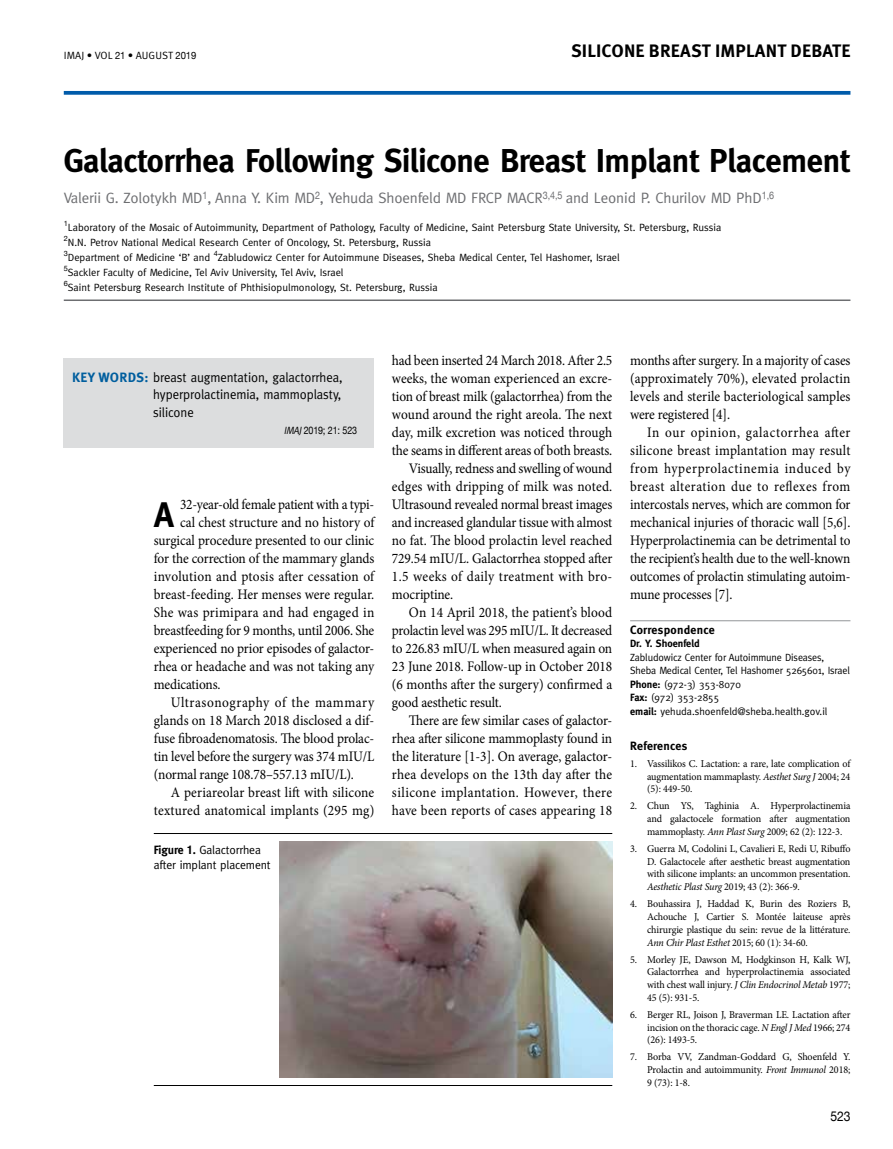
<style>
.page{position:relative;width:893px;height:1149px;background:#fff}
.page>*{position:absolute;margin:0;border:0;box-sizing:border-box;transform-origin:0 0}
.t1{font:700 35.4px "Meta Pro";color:#000}
.t2{font:700 33px "Meta";letter-spacing:-.01em;color:#000}
.t3{font:700 18px "Meta Pro";letter-spacing:.01em;color:#000}
.t4{font:15px "Meta";letter-spacing:-.01em;color:#6d6e71}
.t5{font:14.55px/18px "Minion Pro";letter-spacing:-.005em;color:#000;text-align:justify;scale:.92 1}
.t6{font:14.55px/18px "Minion Pro";letter-spacing:-.005em;color:#000;text-align:justify;scale:.91 1}
.t7{font:14.55px "Minion Pro";letter-spacing:.02em;color:#000;scale:.92 1}
.t8{font:14.55px "Minion Pro";letter-spacing:.015em;color:#000;scale:.92 1}
.t9{font:14.55px "Minion Pro";letter-spacing:.035em;color:#000;scale:.92 1}
.t10{font:14.55px "Minion Pro";letter-spacing:.04em;color:#000;scale:.92 1}
.t11{font:13.5px/17.2px "Meta";letter-spacing:-.005em;color:#000;text-align:justify;scale:.95 1}
.t12{font:13.5px "Helvetica Neue";color:#000;scale:.9 1}
.t13{font:12px/15.3px "Meta";letter-spacing:-.01em;color:#000}
.t14{font:700 12px "Meta";letter-spacing:.02em;color:#000}
.t15{font:10.5px/12.8px "Minion Pro";letter-spacing:-.01em;color:#000;text-align:justify;scale:.96 1}
.t16{font:10.5px/15px "Meta";color:#000}
.t17{font:10.5px/13.5px "Meta";color:#000;scale:.96 1}
.t18{font:10.5px "Meta Pro";letter-spacing:.01em;color:#000}
.t19{font:10.5px "Helvetica Neue";letter-spacing:-.02em;color:#000;scale:.85 1}
.t20{font:700 10.5px "Meta";color:#000}
.s1{font-family:"Helvetica Neue";font-size:10.2px}
.s2{font-family:"Meta Pro";font-weight:700;color:#005e9e}
.s3{font-family:"Meta";font-style:italic}
.s4{font-weight:700}
.s5{font-family:"Helvetica Neue";font-weight:700;font-stretch:condensed}
.s6{font-style:italic}
</style>
<div class="page">
<svg style="left:64px;top:91px;width:786px;height:4px;background:#1166af"></svg>
<hr style="left:630px;top:620px;width:220px;height:1px;background:#939598">
<div style="left:64px;top:358px;width:310px;height:90px;background:#dcddde"></div>
<hr style="left:64px;top:299px;width:786px;height:2px;background:#6d6e71">
<hr style="left:154px;top:833px;width:458px;height:1px;background:#000">
<hr style="left:154px;top:1084px;width:458px;height:1px;background:#000">
<img style="left:279px;top:841px;width:333px;height:235px">
<p class="t18" style="left:64px;top:49px;width:134px">IMAJ • VOL <span class="s1">21</span> • AUGUST <span class="s1">2019</span></p>
<p class="t3" style="left:571px;top:39px;width:281px">SILICONE BREAST IMPLANT DEBATE</p>
<h2 class="t2" style="left:64px;top:142px;width:788px">Galactorrhea Following Silicone Breast Implant Placement</h2>
<p class="t4" style="left:64px;top:189px;width:712px">Valerii G. Zolotykh MD<sup>1</sup>, Anna Y. Kim MD<sup>2</sup>, Yehuda Shoenfeld MD FRCP MACR<sup>3,4,5</sup> and Leonid P. Churilov MD PhD<sup>1,6</sup></p>
<p class="t16" style="left:64px;top:219px;width:659px"><sup>1</sup>Laboratory of the Mosaic of Autoimmunity, Department of Pathology, Faculty of Medicine, Saint Petersburg State University, St. Petersburg, Russia <sup>2</sup>N.N. Petrov National Medical Research Center of Oncology, St. Petersburg, Russia<br><sup>3</sup>Department of Medicine ‘B’ and <sup>4</sup>Zabludowicz Center for Autoimmune Diseases, Sheba Medical Center, Tel Hashomer, Israel<br><sup>5</sup>Sackler Faculty of Medicine, Tel Aviv University, Tel Aviv, Israel<br><sup>6</sup>Saint Petersburg Research Institute of Phthisiopulmonology, St. Petersburg, Russia</p>
<p class="t11" style="left:153px;top:368px;width:201px;text-indent:-81px"><span class="s2">KEY WORDS:</span> breast augmentation, galactorrhea, hyperprolactinemia, mammoplasty, silicone</p>
<p class="t19" style="left:284px;top:424px;width:88px"><span class="s3">IMAJ</span>2019; 21: 523</p>
<h1 class="t1" style="left:154px;top:492px;width:22px">A</h1>
<p class="t5" style="left:180px;top:495px;width:213px">32-year-old female patient with a typi-</p>
<p class="t5" style="left:180px;top:513px;width:213px">cal chest structure and no history of</p>
<p class="t5" style="left:154px;top:531px;width:241px">surgical procedure presented to our clinic</p>
<p class="t5" style="left:154px;top:549px;width:241px">for the correction of the mammary glands</p>
<p class="t8" style="left:154px;top:566px;width:241px">involution and ptosis after cessation of</p>
<p class="t5" style="left:154px;top:585px;width:241px">breast-feeding. Her menses were regular.</p>
<p class="t7" style="left:154px;top:602px;width:241px">She was primipara and had engaged in</p>
<p class="t5" style="left:154px;top:621px;width:241px">breastfeeding for 9 months, until 2006. She</p>
<p class="t5" style="left:154px;top:639px;width:241px">experienced no prior episodes of galactor-</p>
<p class="t5" style="left:154px;top:657px;width:241px">rhea or headache and was not taking any</p>
<p class="t5" style="left:154px;top:675px;width:74px">medications.</p>
<p class="t10" style="left:171px;top:692px;width:223px">Ultrasonography of the mammary</p>
<p class="t5" style="left:154px;top:711px;width:241px">glands on 18 March 2018 disclosed a dif-</p>
<p class="t5" style="left:154px;top:729px;width:241px">fuse fibroadenomatosis. The blood prolac-</p>
<p class="t5" style="left:154px;top:747px;width:241px">tin level before the surgery was 374 mIU/L</p>
<p class="t5" style="left:154px;top:765px;width:219px">(normal range 108.78–557.13 mIU/L).</p>
<p class="t5" style="left:171px;top:783px;width:223px">A periareolar breast lift with silicone</p>
<p class="t7" style="left:154px;top:800px;width:241px">textured anatomical implants (295 mg)</p>
<p class="t13" style="left:154px;top:841px;width:118px"><span class="s4">Figure</span> <span class="s5">1</span><span class="s4">.</span> Galactorrhea after implant placement</p>
<p class="t5" style="left:392px;top:351px;width:241px">had been inserted 24 March 2018. After 2.5</p>
<p class="t5" style="left:392px;top:369px;width:241px">weeks, the woman experienced an excre-</p>
<p class="t5" style="left:392px;top:387px;width:241px">tion of breast milk (galactorrhea) from the</p>
<p class="t5" style="left:392px;top:405px;width:241px">wound around the right areola. The next</p>
<p class="t5" style="left:392px;top:423px;width:241px">day, milk excretion was noticed through</p>
<p class="t5" style="left:392px;top:441px;width:241px">the seams in different areas of both breasts.</p>
<p class="t5" style="left:409px;top:459px;width:222px">Visually, redness and swelling of wound</p>
<p class="t7" style="left:392px;top:476px;width:241px">edges with dripping of milk was noted.</p>
<p class="t5" style="left:392px;top:495px;width:241px">Ultrasound revealed normal breast images</p>
<p class="t5" style="left:392px;top:513px;width:241px">and increased glandular tissue with almost</p>
<p class="t5" style="left:392px;top:531px;width:241px">no fat. The blood prolactin level reached</p>
<p class="t5" style="left:392px;top:549px;width:241px">729.54 mIU/L. Galactorrhea stopped after</p>
<p class="t7" style="left:392px;top:566px;width:241px">1.5 weeks of daily treatment with bro-</p>
<p class="t5" style="left:392px;top:585px;width:68px">mocriptine.</p>
<p class="t5" style="left:409px;top:603px;width:222px">On 14 April 2018, the patient’s blood</p>
<p class="t5" style="left:392px;top:621px;width:241px">prolactin level was 295 mIU/L. It decreased</p>
<p class="t5" style="left:392px;top:639px;width:241px">to 226.83 mIU/L when measured again on</p>
<p class="t5" style="left:392px;top:657px;width:241px">23 June 2018. Follow-up in October 2018</p>
<p class="t5" style="left:392px;top:675px;width:241px">(6 months after the surgery) confirmed a</p>
<p class="t5" style="left:392px;top:693px;width:121px">good aesthetic result.</p>
<p class="t5" style="left:409px;top:711px;width:222px">There are few similar cases of galactor-</p>
<p class="t5" style="left:392px;top:729px;width:241px">rhea after silicone mammoplasty found in</p>
<p class="t5" style="left:392px;top:747px;width:241px">the literature [1-3]. On average, galactor-</p>
<p class="t8" style="left:392px;top:764px;width:241px">rhea develops on the 13th day after the</p>
<p class="t9" style="left:392px;top:782px;width:241px">silicone implantation. However, there</p>
<p class="t5" style="left:392px;top:801px;width:241px">have been reports of cases appearing 18</p>
<p class="t5" style="left:630px;top:351px;width:241px">months after surgery. In a majority of cases (approximately 70%), elevated prolactin levels and sterile bacteriological samples were registered [4].</p>
<p class="t6" style="left:630px;top:423px;width:244px;text-indent:17px">In our opinion, galactorrhea after silicone breast implantation may result from hyperprolactinemia induced by breast alteration due to reflexes from intercostals nerves, which are common for mechanical injuries of thoracic wall [5,6].<br>Hyperprolactinemia can be detrimental to the recipient’s health due to the well-known outcomes of prolactin stimulating autoim&shy;mune processes [7].</p>
<p class="t14" style="left:630px;top:622px;width:86px">Correspondence</p>
<p class="t20" style="left:630px;top:637px;width:71px">Dr. Y. Shoenfeld</p>
<p class="t17" style="left:630px;top:650px;width:231px">Zabludowicz Center for Autoimmune Diseases, Sheba Medical Center, Tel Hashomer 5265601, Israel <span class="s4">Phone:</span> (972-3) 353-8070<br><span class="s4">Fax:</span> (972) 353-2855<br><span class="s4">email:</span> yehuda.shoenfeld@sheba.health.gov.il</p>
<p class="t14" style="left:630px;top:738px;width:59px">References</p>
<p class="t15" style="left:647px;top:757px;width:213px;text-indent:-17px">1. Vassilikos C. Lactation: a rare, late complication of augmentation mammaplasty. <span class="s6">Aesthet Surg J</span> 2004; 24 (5): 449-50.</p>
<p class="t15" style="left:647px;top:799px;width:213px;text-indent:-17px">2. Chun YS, Taghinia A. Hyperprolactinemia and galactocele formation after augmentation mammoplasty. <span class="s6">Ann Plast Surg</span> 2009; 62 (2): 122-3.</p>
<p class="t15" style="left:647px;top:842px;width:213px;text-indent:-17px">3. Guerra M, Codolini L, Cavalieri E, Redi U, Ribuffo D. Galactocele after aesthetic breast augmentation with silicone implants: an uncommon presentation.<br><span class="s6">Aesthetic Plast Surg</span> 2019; 43 (2): 366-9.</p>
<p class="t15" style="left:647px;top:897px;width:213px;text-indent:-17px">4. Bouhassira J, Haddad K, Burin des Roziers B, Achouche J, Cartier S. Montée laiteuse après chirurgie plastique du sein: revue de la littérature.<br><span class="s6">Ann Chir Plast Esthet</span> 2015; 60 (1): 34-60.</p>
<p class="t15" style="left:647px;top:952px;width:213px;text-indent:-17px">5. Morley JE, Dawson M, Hodgkinson H, Kalk WJ, Galactorrhea and hyperprolactinemia associated with chest wall injury. <span class="s6">J Clin Endocrinol Metab</span> 1977; 45 (5): 931-5.</p>
<p class="t15" style="left:647px;top:1007px;width:213px;text-indent:-17px">6. Berger RL, Joison J, Braverman LE. Lactation after incision on the thoracic cage. <span class="s6">N Engl J Med</span> 1966; 274 (26): 1493-5.</p>
<p class="t15" style="left:647px;top:1050px;width:213px;text-indent:-17px">7. Borba VV, Zandman-Goddard G, Shoenfeld Y.<br>Prolactin and autoimmunity. <span class="s6">Front Immunol</span> 2018; 9 (73): 1-8.</p>
<p class="t12" style="left:830px;top:1108px;width:24px">523</p>
</div>
